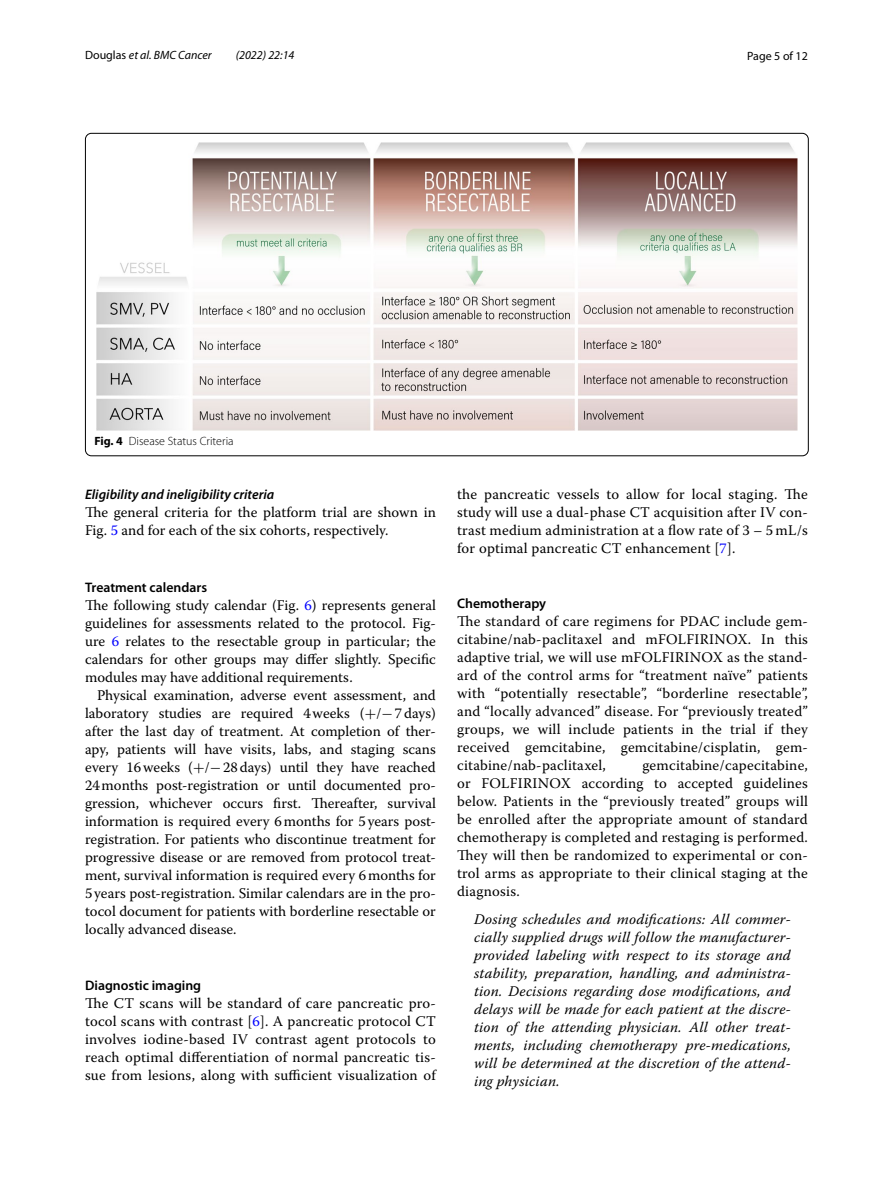
<style>
.page{position:relative;width:893px;height:1187px;background:#fff}
.page>*{position:absolute;margin:0;border:0;box-sizing:border-box;transform-origin:0 0}
.t1{font:14.7px/18px "Warnock Pro";letter-spacing:.01em;color:#000;text-align:justify}
.t2{font:italic 14.7px/18px "Warnock Pro";letter-spacing:.015em;color:#000;text-align:justify}
.t3{font:600 13.8px "Myriad Pro";color:#000}
.t4{font:italic 600 13.8px "Myriad Pro";color:#000}
.t5{font:italic 12px "Myriad Pro";color:#000}
.t6{font:300 12px "Myriad Pro";color:#000}
.t7{font:12px "Myriad Pro";color:#000}
.s1{font-style:normal}
.s2{font-weight:700}
.s3{color:#00f}
.s4{font-family:"MTSY"}
</style>
<div class="page">
<img style="left:97px;top:142px;width:700px;height:288px">
<p class="t5" style="left:85px;top:48px;width:128px"><span class="s1">Douglas</span> et al. BMC Cancer</p>
<p class="t5" style="left:236px;top:48px;width:60px">(2022) 22:14</p>
<p class="t7" style="left:747px;top:48px;width:62px">Page 5 of 12</p>
<p class="t6" style="left:94px;top:435px;width:141px"><span class="s2">Fig. 4</span> Disease Status Criteria</p>
<p class="t4" style="left:85px;top:485px;width:191px">Eligibility and ineligibility criteria</p>
<p class="t1" style="left:85px;top:503px;width:352px">The general criteria for the platform trial are shown in<br>Fig. <span class="s3">5</span> and for each of the six cohorts, respectively.</p>
<p class="t3" style="left:85px;top:578px;width:124px">Treatment calendars</p>
<p class="t1" style="left:85px;top:595px;width:352px">The following study calendar (Fig. <span class="s3">6</span>) represents general guidelines for assessments related to the protocol. Fig&shy;ure <span class="s3">6</span> relates to the resectable group in particular; the calendars for other groups may differ slightly. Specific modules may have additional requirements.</p>
<p class="t1" style="left:85px;top:685px;width:352px;text-indent:12px">Physical examination, adverse event assessment, and laboratory studies are required 4weeks (<span class="s4">+</span>/<span class="s4">−</span>7days) after the last day of treatment. At completion of ther&shy;apy, patients will have visits, labs, and staging scans every 16weeks (<span class="s4">+</span>/<span class="s4">−</span>28days) until they have reached 24months post-registration or until documented pro&shy;gression, whichever occurs first. Thereafter, survival information is required every 6months for 5years post&shy;registration. For patients who discontinue treatment for progressive disease or are removed from protocol treat&shy;ment, survival information is required every 6months for 5years post-registration. Similar calendars are in the pro&shy;tocol document for patients with borderline resectable or locally advanced disease.</p>
<p class="t3" style="left:85px;top:976px;width:118px">Diagnostic imaging</p>
<p class="t1" style="left:85px;top:994px;width:352px">The CT scans will be standard of care pancreatic pro&shy;tocol scans with contrast [<span class="s3">6</span>]. A pancreatic protocol CT involves iodine-based IV contrast agent protocols to reach optimal differentiation of normal pancreatic tis&shy;sue from lesions, along with sufficient visualization of</p>
<p class="t1" style="left:457px;top:485px;width:352px">the pancreatic vessels to allow for local staging. The study will use a dual-phase CT acquisition after IV con&shy;trast medium administration at a flow rate of 3 – 5 mL/s for optimal pancreatic CT enhancement [<span class="s3">7</span>].</p>
<p class="t3" style="left:457px;top:594px;width:91px">Chemotherapy</p>
<p class="t1" style="left:457px;top:612px;width:352px">The standard of care regimens for PDAC include gem&shy;citabine/nab-paclitaxel and mFOLFIRINOX. In this adaptive trial, we will use mFOLFIRINOX as the stand&shy;ard of the control arms for “treatment naïve” patients with “potentially resectable”, “borderline resectable”, and “locally advanced” disease. For “previously treated” groups, we will include patients in the trial if they received gemcitabine, gemcitabine/cisplatin, gem&shy;citabine/nab-paclitaxel,</p>
<p class="t1" style="left:457px;top:756px;width:352px;text-indent:185px">gemcitabine/capecitabine, or FOLFIRINOX according to accepted guidelines below. Patients in the “previously treated” groups will be enrolled after the appropriate amount of standard chemotherapy is completed and restaging is performed.<br>They will then be randomized to experimental or con&shy;trol arms as appropriate to their clinical staging at the diagnosis.</p>
<p class="t2" style="left:474px;top:909px;width:318px">Dosing schedules and modifications: All commer&shy;cially supplied drugs will follow the manufacturer&shy;provided labeling with respect to its storage and stability, preparation, handling, and administra&shy;tion. Decisions regarding dose modifications, and delays will be made for each patient at the discre&shy;tion of the attending physician. All other treat&shy;ments, including chemotherapy pre-medications, will be determined at the discretion of the attend&shy;ing physician.</p>
</div>
